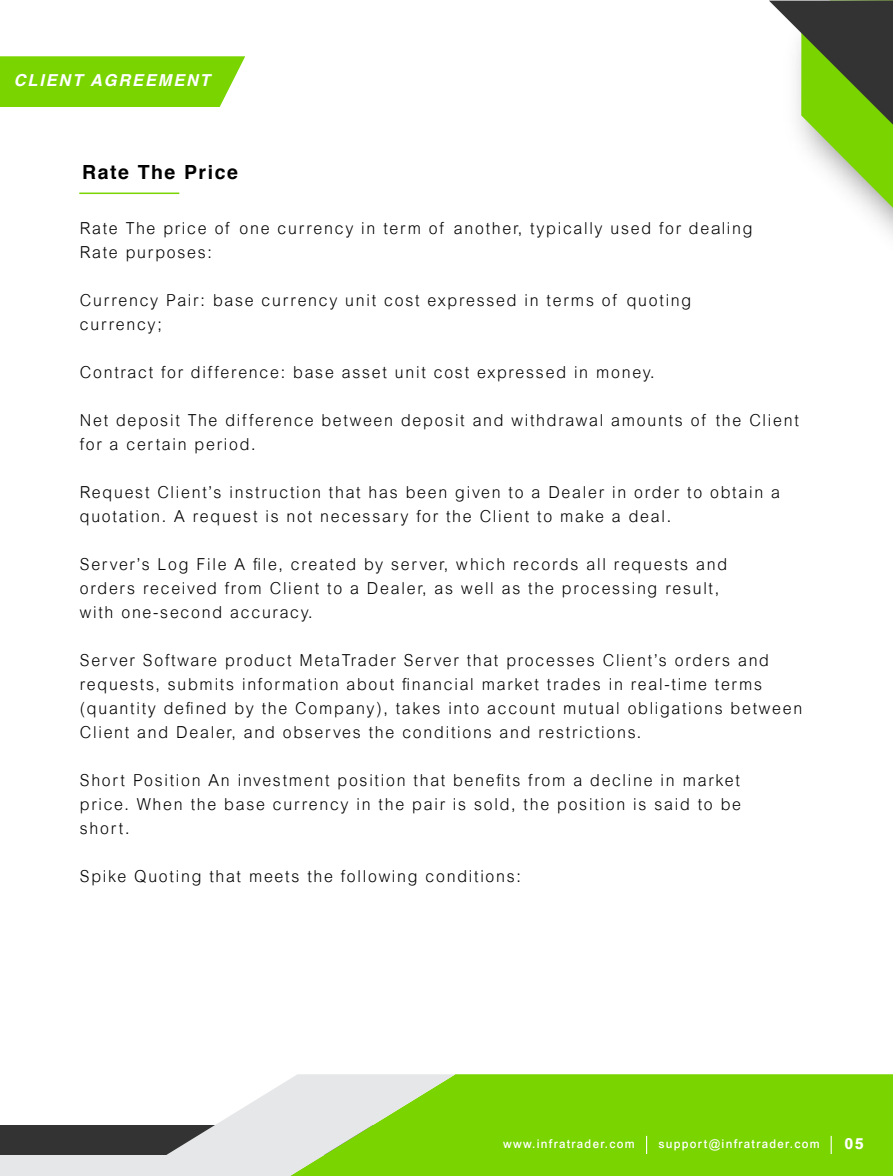
<style>
.page{position:relative;width:893px;height:1176px;background:#fff}
.page>*{position:absolute;margin:0;border:0;box-sizing:border-box;transform-origin:0 0}
.t1{font:700 19.5px "Helvetica";letter-spacing:.08em;color:#000}
.t2{font:300 16.5px/24px "Arial";letter-spacing:.11em;color:#000}
.t3{font:italic 700 16.5px "Helvetica";letter-spacing:.11em;color:#fff}
.t4{font:800 15px "Arial";color:#fff}
.t5{font:500 12px "Arial";letter-spacing:.11em;color:#fff}
</style>
<div class="page">
<div style="left:0;top:1125px;width:892px;height:51px;background:#333"></div>
<div style="left:0;top:1156px;width:892px;height:20px;background:#e6e7e8"></div>
<div style="left:455px;top:1074px;width:437px;height:102px;background:#79d400"></div>
<svg style="left:132px;top:1074px;width:323px;height:102px"></svg>
<svg style="left:0;top:56px;width:245px;height:51px"></svg>
<svg style="left:646px;top:1136px;width:1px;height:18px"></svg>
<svg style="left:830px;top:1136px;width:1px;height:18px"></svg>
<svg style="left:769px;top:1px;width:123px;height:207px"></svg>
<hr style="left:79px;top:193px;width:100px;height:1px;background:#79d400">
<p class="t3" style="left:14px;top:67px;width:198px">CLIENT AGREEMENT</p>
<p class="t1" style="left:82px;top:157px;width:157px">Rate The Price</p>
<p class="t2" style="left:80px;top:216px;width:674px">Rate The price of one currency in term of another, typically used for dealing<br>Rate purposes:</p>
<p class="t2" style="left:80px;top:288px;width:613px">Currency Pair: base currency unit cost expressed in terms of quoting currency;</p>
<p class="t2" style="left:80px;top:360px;width:576px">Contract for difference: base asset unit cost expressed in money.</p>
<p class="t2" style="left:80px;top:408px;width:720px">Net deposit The difference between deposit and withdrawal amounts of the Client for a certain period.</p>
<p class="t2" style="left:80px;top:480px;width:701px">Request Client’s instruction that has been given to a Dealer in order to obtain a quotation. A request is not necessary for the Client to make a deal.</p>
<p class="t2" style="left:80px;top:552px;width:648px">Server’s Log File A file, created by server, which records all requests and orders received from Client to a Dealer, as well as the processing result, with one-second accuracy.</p>
<p class="t2" style="left:80px;top:648px;width:723px">Server Software product MetaTrader Server that processes Client’s orders and requests, submits information about financial market trades in real-time terms (quantity defined by the Company), takes into account mutual obligations between Client and Dealer, and observes the conditions and restrictions.</p>
<p class="t2" style="left:80px;top:768px;width:662px;text-align:justify">Short Position An investment position that benefits from a decline in market price. When the base currency in the pair is sold, the position is said to be short.</p>
<p class="t2" style="left:80px;top:864px;width:442px">Spike Quoting that meets the following conditions:</p>
<p class="t5" style="left:503px;top:1136px;width:133px">www.infratrader.com</p>
<p class="t5" style="left:658px;top:1136px;width:163px">support@infratrader.com</p>
<p class="t4" style="left:844px;top:1135px;width:21px">05</p>
</div>
